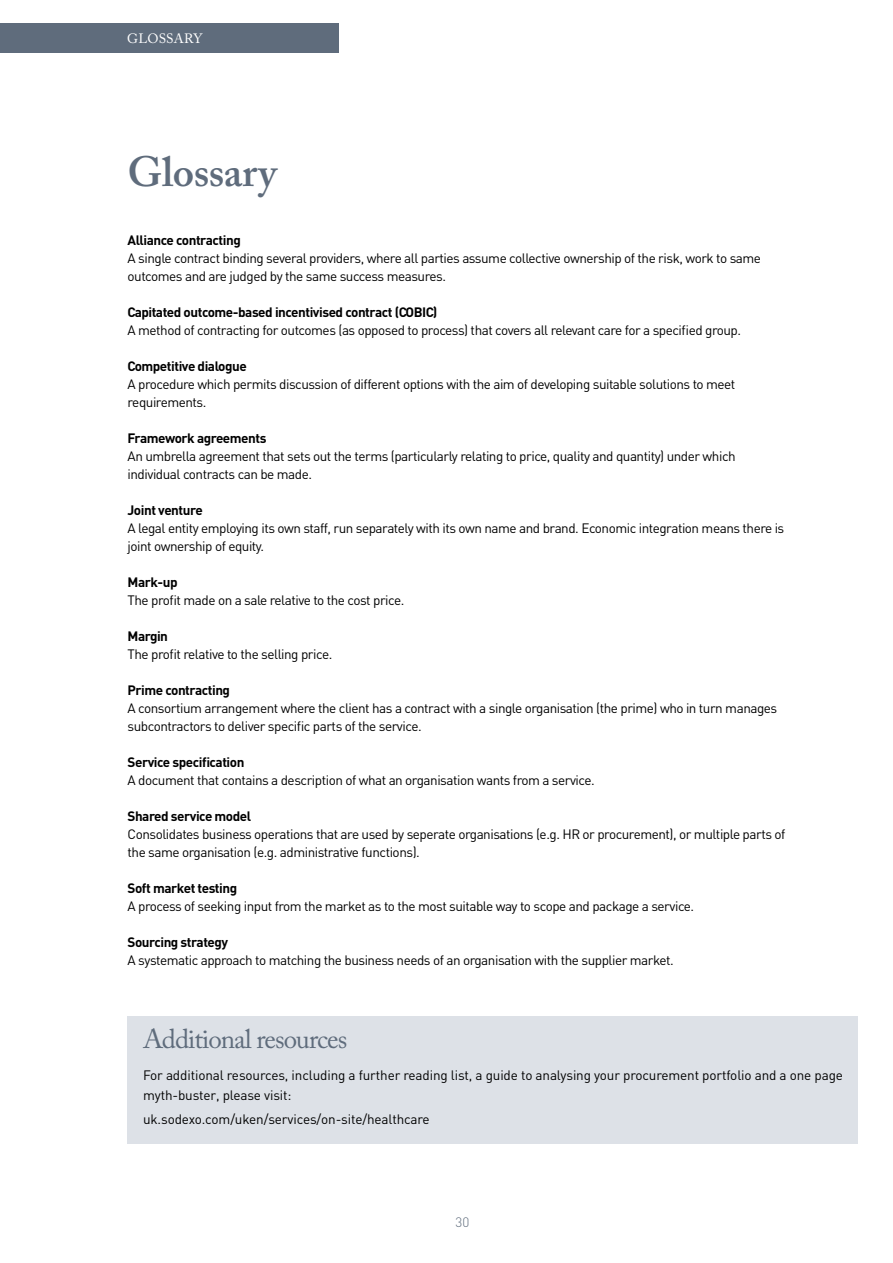
<style>
.page{position:relative;width:893px;height:1263px;background:#fff}
.page>*{position:absolute;margin:0;border:0;box-sizing:border-box;transform-origin:0 0}
.t1{font:600 42px "Adobe Caslon Pro";letter-spacing:-.01em;color:#5f6c7c}
.t2{font:27px "Adobe Caslon Pro";letter-spacing:-.035em;color:#5f6c7c}
.t3{font:13.5px/18px "DIN";letter-spacing:-.035em;color:#000}
.t4{font:700 13.5px "DIN";letter-spacing:-.035em;color:#000}
.t5{font:13.5px/19.5px "DIN";letter-spacing:-.01em;color:#000}
.t6{font:13.5px "Adobe Caslon Pro";letter-spacing:.015em;color:#fff}
.t7{font:300 13.5px "DIN";color:#5f6c7c}
</style>
<div class="page">
<div style="left:0;top:23px;width:338px;height:30px;background:#5f6c7c"></div>
<div style="left:128px;top:1016px;width:730px;height:128px;background:#dde1e7"></div>
<p class="t6" style="left:127px;top:30px;width:77px">GLOSSARY</p>
<h1 class="t1" style="left:128px;top:147px;width:151px">Glossary</h1>
<p class="t4" style="left:128px;top:231px;width:115px">Alliance contracting</p>
<p class="t3" style="left:128px;top:249px;width:635px">A single contract binding several providers, where all parties assume collective ownership of the risk, work to same outcomes and are judged by the same success measures.</p>
<p class="t4" style="left:128px;top:303px;width:311px">Capitated outcome-based incentivised contract (COBIC)</p>
<p class="t3" style="left:128px;top:321px;width:615px">A method of contracting for outcomes (as opposed to process) that covers all relevant care for a specified group.</p>
<p class="t4" style="left:128px;top:357px;width:121px">Competitive dialogue</p>
<p class="t3" style="left:128px;top:375px;width:609px">A procedure which permits discussion of different options with the aim of developing suitable solutions to meet requirements.</p>
<p class="t4" style="left:128px;top:429px;width:140px">Framework agreements</p>
<p class="t3" style="left:128px;top:447px;width:610px">An umbrella agreement that sets out the terms (particularly relating to price, quality and quantity) under which individual contracts can be made.</p>
<p class="t4" style="left:128px;top:501px;width:77px">Joint venture</p>
<p class="t3" style="left:128px;top:519px;width:658px">A legal entity employing its own staff, run separately with its own name and brand. Economic integration means there is joint ownership of equity.</p>
<p class="t4" style="left:128px;top:573px;width:52px">Mark-up</p>
<p class="t3" style="left:128px;top:591px;width:278px">The profit made on a sale relative to the cost price.</p>
<p class="t4" style="left:128px;top:627px;width:42px">Margin</p>
<p class="t3" style="left:128px;top:645px;width:206px">The profit relative to the selling price.</p>
<p class="t4" style="left:128px;top:681px;width:104px">Prime contracting</p>
<p class="t3" style="left:128px;top:699px;width:651px">A consortium arrangement where the client has a contract with a single organisation (the prime) who in turn manages subcontractors to deliver specific parts of the service.</p>
<p class="t4" style="left:128px;top:753px;width:118px">Service specification</p>
<p class="t3" style="left:128px;top:771px;width:469px">A document that contains a description of what an organisation wants from a service.</p>
<p class="t4" style="left:128px;top:807px;width:125px">Shared service model</p>
<p class="t3" style="left:128px;top:825px;width:659px">Consolidates business operations that are used by seperate organisations (e.g. HR or procurement), or multiple parts of the same organisation (e.g. administrative functions).</p>
<p class="t4" style="left:128px;top:879px;width:111px">Soft market testing</p>
<p class="t3" style="left:128px;top:897px;width:568px">A process of seeking input from the market as to the most suitable way to scope and package a service.</p>
<p class="t4" style="left:128px;top:933px;width:102px">Sourcing strategy</p>
<p class="t3" style="left:128px;top:951px;width:548px">A systematic approach to matching the business needs of an organisation with the supplier market.</p>
<h2 class="t2" style="left:143px;top:1023px;width:206px">Additional resources</h2>
<p class="t5" style="left:143px;top:1065px;width:701px">For additional resources, including a further reading list, a guide to analysing your procurement portfolio and a one page myth-buster, please visit:</p>
<p class="t5" style="left:143px;top:1109px;width:288px">uk.sodexo.com/uken/services/on-site/healthcare</p>
<p class="t7" style="left:455px;top:1214px;width:15px">30</p>
</div>
